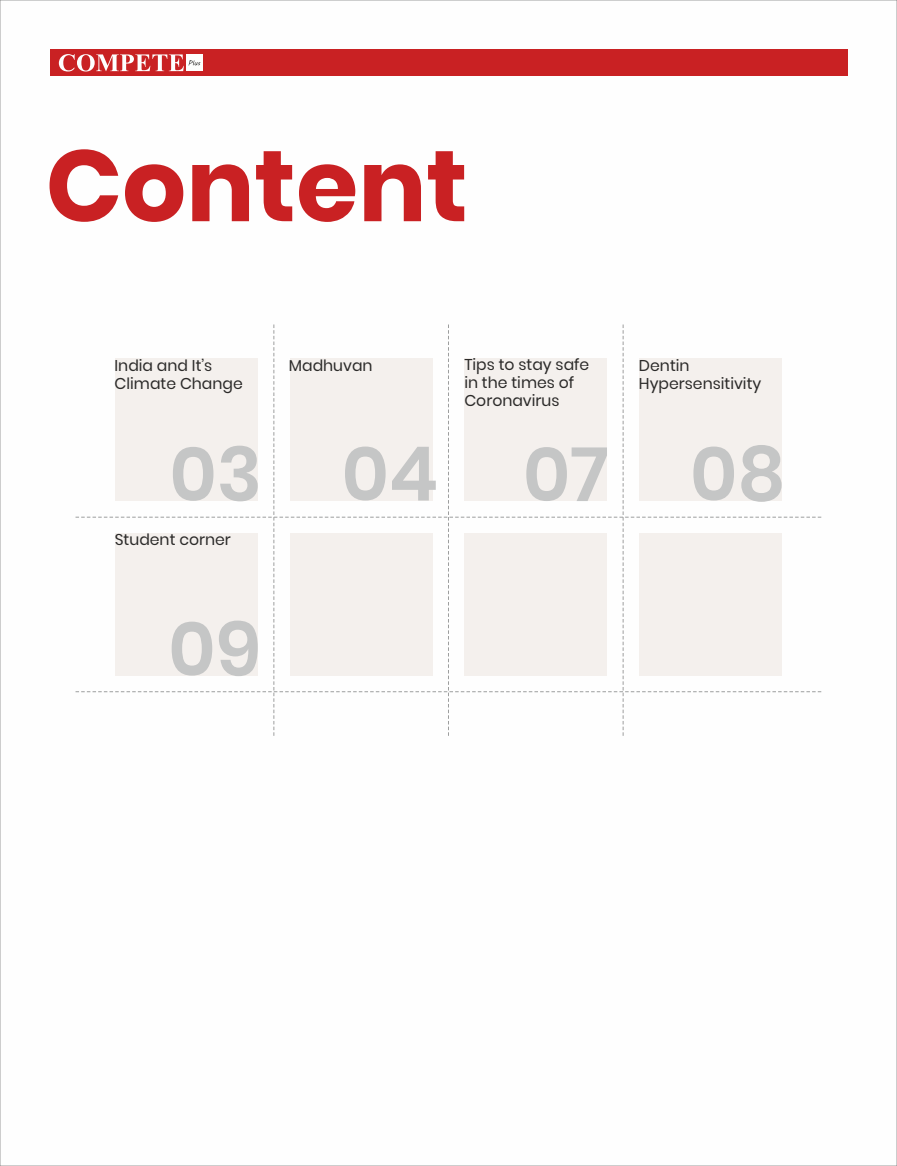
<style>
.page{position:relative;width:897px;height:1166px;background:#fff}
.page>*{position:absolute;margin:0;border:0;box-sizing:border-box;transform-origin:0 0}
.t1{font:700 100.75px "Poppins";color:#c92123}
.t2{font:600 75.25px "Poppins";color:#c5c6c6}
.t3{font:15.62px/17.9px "Poppins";color:#2b2a29}
</style>
<div class="page">
<div style="left:49px;top:49px;width:798px;height:27px;background:#c92123"></div>
<div style="left:186px;top:54px;width:17px;height:17px;background:#fefefe"></div>
<svg style="left:59px;top:54px;width:141px;height:18px"></svg>
<svg style="left:75px;top:324px;width:746px;height:412px"></svg>
<h1 class="t1" style="left:46px;top:115px;width:423px">Content</h1>
<p class="t3" style="left:115px;top:357px;width:130px">India and It’s<br>Climate Change</p>
<p class="t3" style="left:289px;top:356px;width:85px">Madhuvan</p>
<p class="t3" style="left:464px;top:356px;width:126px">Tips to stay safe in the times of<br>Coronavirus</p>
<p class="t3" style="left:639px;top:356px;width:124px">Dentin<br>Hypersensitivity</p>
<h2 class="t2" style="left:169px;top:422px;width:94px">03</h2>
<h2 class="t2" style="left:522px;top:422px;width:264px">07 08</h2>
<h2 class="t2" style="left:341px;top:421px;width:98px">04</h2>
<p class="t3" style="left:115px;top:531px;width:118px">Student corner</p>
<h2 class="t2" style="left:168px;top:596px;width:95px">09</h2>
</div>
